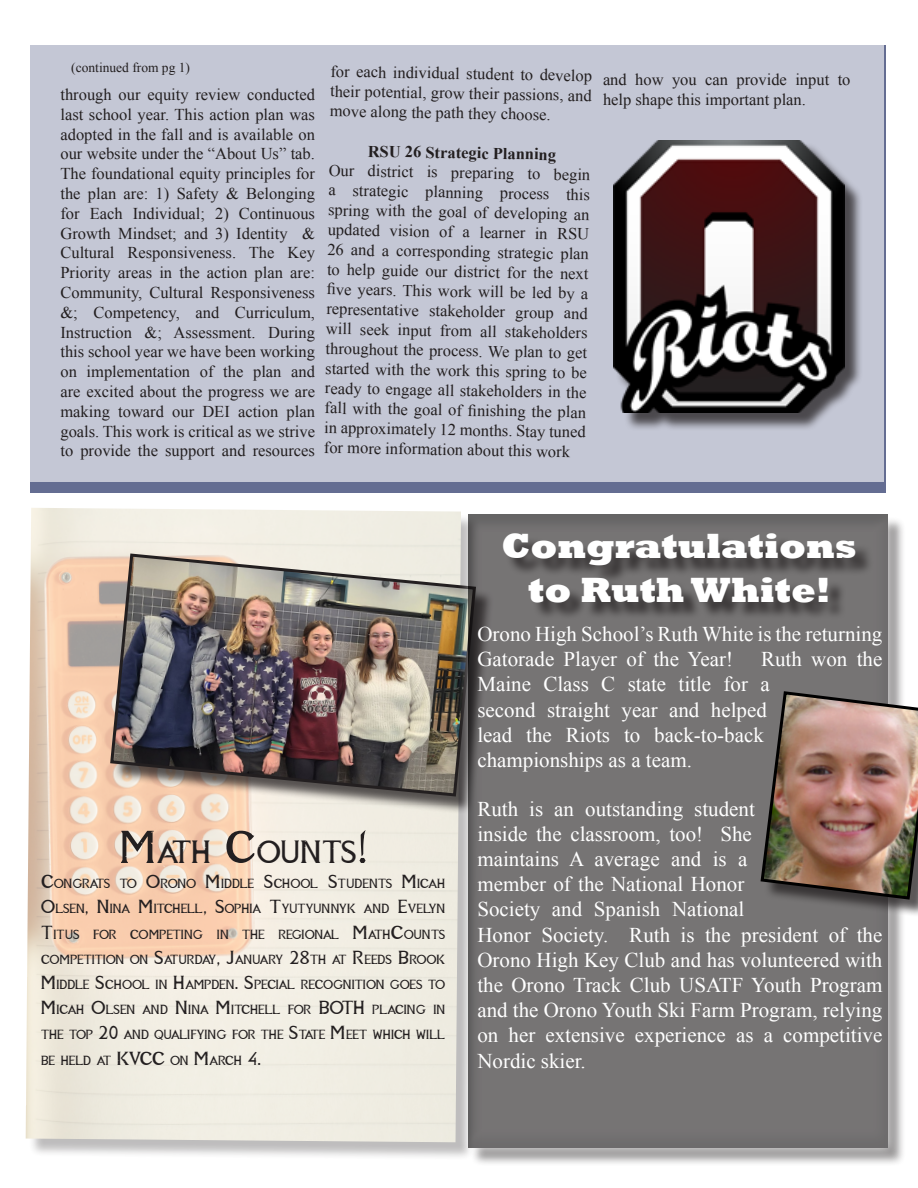
<style>
.page{position:relative;width:918px;height:1188px;background:#fff}
.page>*{position:absolute;margin:0;border:0;box-sizing:border-box;transform-origin:0 0}
.t1{font:800 36px/43.2px "Rockwell";color:#fff;text-align:center}
.t2{font:35.7px "Aetherius";letter-spacing:-.04em;color:#231f20}
.t3{font:21px/25.2px "Times New Roman";color:#fff}
.t4{font:16.5px/19.8px "Times New Roman";color:#231f20;text-align:justify}
.t5{font:700 16.5px "Times New Roman";color:#231f20}
.t6{font:14.7px/25.2px "Aetherius";letter-spacing:-.045em;color:#231f20;text-align:justify}
.t7{font:13.5px "Times New Roman";color:#231f20}
.s1{font-size:51px}
.s2{font-size:21px}
</style>
<div class="page">
<div style="left:30px;top:45px;width:856px;height:447px;background:linear-gradient(to right,#646d92,#646d92)"></div>
<div style="left:30px;top:45px;width:853px;height:437px;background:#c4c7d5"></div>
<div style="left:615px;top:142px;width:248px;height:289px;background:#231f20;opacity:.75"></div>
<img style="left:613px;top:140px;width:231px;height:273px">
<div style="left:28px;top:510px;width:451px;height:651px;background:#231f20;opacity:.75"></div>
<img style="left:26px;top:508px;width:432px;height:634px">
<div style="left:113px;top:556px;width:381px;height:259px;background:#231f20;opacity:.75"></div>
<img style="left:109px;top:552px;width:349px;height:246px">
<div style="left:470px;top:516px;width:436px;height:650px;background:#231f20;opacity:.75"></div>
<div style="left:458px;top:505px;width:439px;height:652px;background:#fff;opacity:.75"></div>
<div style="left:466px;top:507px;width:422px;height:641px;background:#767474"></div>
<div style="left:763px;top:694px;width:155px;height:224px;background:#231f20;opacity:.75"></div>
<img style="left:760px;top:690px;width:158px;height:211px">
<div style="left:506px;top:536px;width:368px;height:85px;background:#231f20;opacity:.75"></div>
<p class="t7" style="left:71px;top:58px;width:120px">(continued from pg 1)</p>
<p class="t4" style="left:60px;top:84px;width:256px">through our equity review conducted last school year. This action plan was adopted in the fall and is available on our website under the “About Us” tab.<br>The foundational equity principles for the plan are: 1) Safety &amp; Belonging for Each Individual; 2) Continuous Growth Mindset; and 3) Identity &amp; Cultural Responsiveness. The Key Priority areas in the action plan are:<br>Community, Cultural Responsiveness &amp;; Competency, and Curriculum, Instruction &amp;; Assessment. During this school year we have been working on implementation of the plan and are excited about the progress we are making toward our DEI action plan goals. This work is critical as we strive to provide the support and resources</p>
<p class="t4" style="left:331px;top:61px;width:263px;rotate:1deg">for each individual student to develop their potential, grow their passions, and move along the path they choose.</p>
<p class="t5" style="left:368px;top:140px;width:190px;rotate:1deg">RSU 26 Strategic Planning</p>
<p class="t4" style="left:329px;top:160px;width:263px;rotate:1deg">Our district is preparing to begin a strategic planning process this spring with the goal of developing an updated vision of a learner in RSU 26 and a corresponding strategic plan to help guide our district for the next fi ve years. This work will be led by a representative stakeholder group and will seek input from all stakeholders throughout the process. We plan to get started with the work this spring to be ready to engage all stakeholders in the fall with the goal of fi nishing the plan in approximately 12 months. Stay tuned for more information about this work</p>
<p class="t4" style="left:603px;top:69px;width:249px">and how you can provide input to help shape this important plan.</p>
<p class="t2" style="left:119px;top:833px;width:249px"><span class="s1">M</span>ATH <span class="s1">C</span>OUNTS<span class="s1">!</span></p>
<p class="t6" style="left:41px;top:871px;width:406px"><span class="s2">C</span>ONGRATS TO <span class="s2">O</span>RONO <span class="s2">M</span>IDDLE <span class="s2">S</span>CHOOL <span class="s2">S</span>TUDENTS <span class="s2">M</span>ICAH <span class="s2">O</span>LSEN<span class="s2">, N</span> INA <span class="s2">M</span>ITCHELL<span class="s2">, S</span> OPHIA <span class="s2">T</span> YUTYUNNYK AND <span class="s2">E</span> VELYN <span class="s2">T</span> ITUS FOR COMPETING IN THE REGIONAL <span class="s2">M</span>ATH<span class="s2">C</span>OUNTS COMPETITION ON <span class="s2">S</span> ATURDAY<span class="s2">, J</span>ANUARY <span class="s2">28</span>TH AT <span class="s2">R</span>EEDS <span class="s2">B</span>ROOK <span class="s2">M</span>IDDLE <span class="s2">S</span>CHOOL IN <span class="s2">H</span> AMPDEN<span class="s2">. S</span>PECIAL RECOGNITION GOES TO <span class="s2">M</span>ICAH <span class="s2">O</span>LSEN AND <span class="s2">N</span> INA <span class="s2">M</span>ITCHELL FOR <span class="s2">BOTH</span></p>
<p class="t6" style="left:41px;top:997px;width:406px;text-indent:331px">PLACING IN THE TOP <span class="s2">20</span> AND QUALIFYING FOR THE <span class="s2">S</span> TATE <span class="s2">M</span>EET WHICH WILL BE HELD AT <span class="s2">KVCC</span> ON <span class="s2">M</span>ARCH <span class="s2">4.</span></p>
<p class="t1" style="left:502px;top:525px;width:357px">Congratulations to Ruth White!</p>
<p class="t3" style="left:477px;top:621px;width:407px">Orono High School’s Ruth White is the returning<br>Gatorade Player of the Year!</p>
<p class="t3" style="left:477px;top:646px;width:407px;text-indent:284px">Ruth won the<br>Maine Class C state title for a<br>second straight year and helped<br>lead the Riots to back-to-back championships as a team.</p>
<p class="t3" style="left:477px;top:796px;width:407px">Ruth is an outstanding student<br>inside the classroom, too! She<br>maintains A average and is a<br>member of the National Honor<br>Society and Spanish National<br>Honor Society. Ruth is the president of the Orono High Key Club and has volunteered with the Orono Track Club USATF Youth Program and the Orono Youth Ski Farm Program, relying on her extensive experience as a competitive Nordic skier.</p>
</div>
